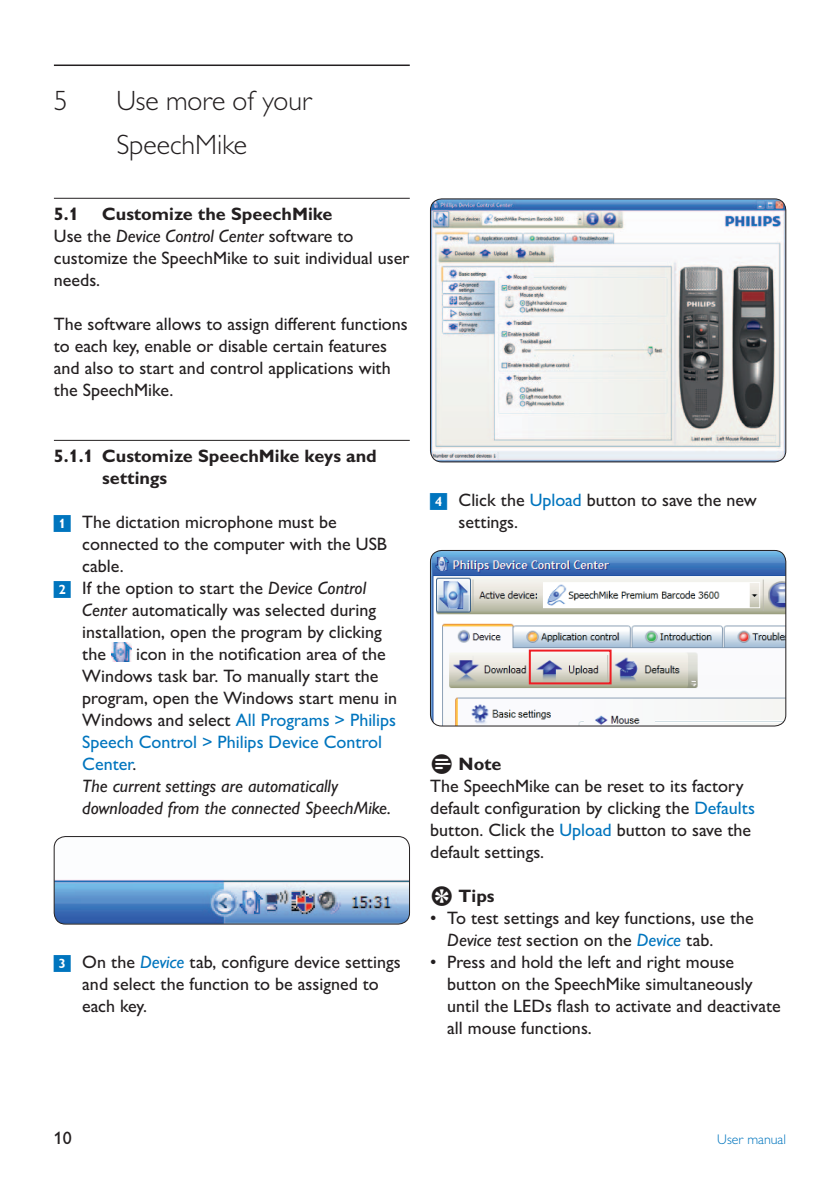
<style>
.page{position:relative;width:840px;height:1191px;background:#fff}
.page>*{position:absolute;margin:0;border:0;box-sizing:border-box;transform-origin:0 0}
.t1{font:300 28px/44px "Gill Sans MT Pro";color:#231f20}
.t2{font:500 18px/22px "Gill Sans MT Pro";color:#231f20}
.t3{font:700 18px/22px "Gill Sans MT Pro";color:#231f20}
.t4{font:300 14px "Gill Sans MT Pro";color:#0075be}
.s1{font-weight:700}
.s2{font-style:italic}
.s3{color:#0075be}
.s4{font-style:italic;color:#0075be}
</style>
<div class="page">
<img style="left:430px;top:199px;width:355px;height:263px">
<div style="left:430px;top:199px;width:355px;height:263px;border:1px solid #231f20;border-radius:11px"></div>
<img style="left:430px;top:550px;width:355px;height:176px">
<div style="left:430px;top:550px;width:355px;height:176px;border:1px solid #231f20;border-radius:11px"></div>
<div style="left:528px;top:649px;width:83px;height:35px;border:2px solid #ee1d23"></div>
<hr style="left:54px;top:64px;width:355px;height:2px;background:#231f20">
<hr style="left:54px;top:198px;width:355px;height:1px;background:#231f20">
<hr style="left:54px;top:440px;width:355px;height:1px;background:#231f20">
<img style="left:111px;top:642px;width:20px;height:20px">
<img style="left:54px;top:836px;width:355px;height:87px">
<div style="left:54px;top:836px;width:355px;height:88px;border:1px solid #231f20;border-radius:11px"></div>
<h1 class="t1" style="left:54px;top:78px;width:15px">5</h1>
<h1 class="t1" style="left:116px;top:78px;width:198px">Use more of your<br>SpeechMike</h1>
<p class="t2" style="left:54px;top:203px;width:356px;text-indent:48px"><span class="s1">Customize the SpeechMike<br></span>Use the <span class="s2">Device Control Center</span> software to customize the SpeechMike to suit individual user needs.</p>
<p class="t2" style="left:54px;top:313px;width:355px">The software allows to assign different functions to each key, enable or disable certain features and also to start and control applications with the SpeechMike.</p>
<p class="t3" style="left:54px;top:203px;width:26px">5.1</p>
<p class="t3" style="left:102px;top:445px;width:276px;text-indent:-48px">5.1.1 Customize SpeechMike keys and settings</p>
<p class="t2" style="left:82px;top:511px;width:306px">The dictation microphone must be connected to the computer with the USB cable.<br>If the option to start the <span class="s2">Device Control<br>Center</span> automatically was selected during installation, open the program by clicking the</p>
<p class="t2" style="left:82px;top:643px;width:316px;text-indent:54px">icon in the notification area of the Windows task bar. To manually start the program, open the Windows start menu in Windows and select <span class="s3">All Programs &gt; Philips Speech Control &gt; Philips Device Control Center</span>.<br><span class="s2">The current settings are automatically downloaded from the connected SpeechMike.</span></p>
<p class="t2" style="left:82px;top:951px;width:320px;text-indent:-28px"><span class="s3">✓</span> On the <span class="s4">Device</span> tab, configure device settings and select the function to be assigned to each key.</p>
<p class="t2" style="left:458px;top:489px;width:299px;text-indent:-28px"><span class="s3">✔</span> Click the <span class="s3">Upload</span> button to save the new settings.</p>
<p class="t3" style="left:458px;top:753px;width:45px">Note</p>
<p class="t2" style="left:430px;top:775px;width:326px">The SpeechMike can be reset to its factory default configuration by clicking the <span class="s3">Defaults </span>button. Click the <span class="s3">Upload</span> button to save the default settings.</p>
<p class="t3" style="left:458px;top:885px;width:38px">Tips</p>
<p class="t2" style="left:447px;top:907px;width:308px;text-indent:-17px">• To test settings and key functions, use the<br><span class="s2">Device test</span> section on the <span class="s4">Device</span> tab.</p>
<p class="t2" style="left:447px;top:951px;width:335px;text-indent:-17px">• Press and hold the left and right mouse button on the SpeechMike simultaneously until the LEDs flash to activate and deactivate all mouse functions.</p>
<p class="t2" style="left:54px;top:1127px;width:20px">10</p>
<p class="t4" style="left:717px;top:1131px;width:70px">User manual</p>
</div>
